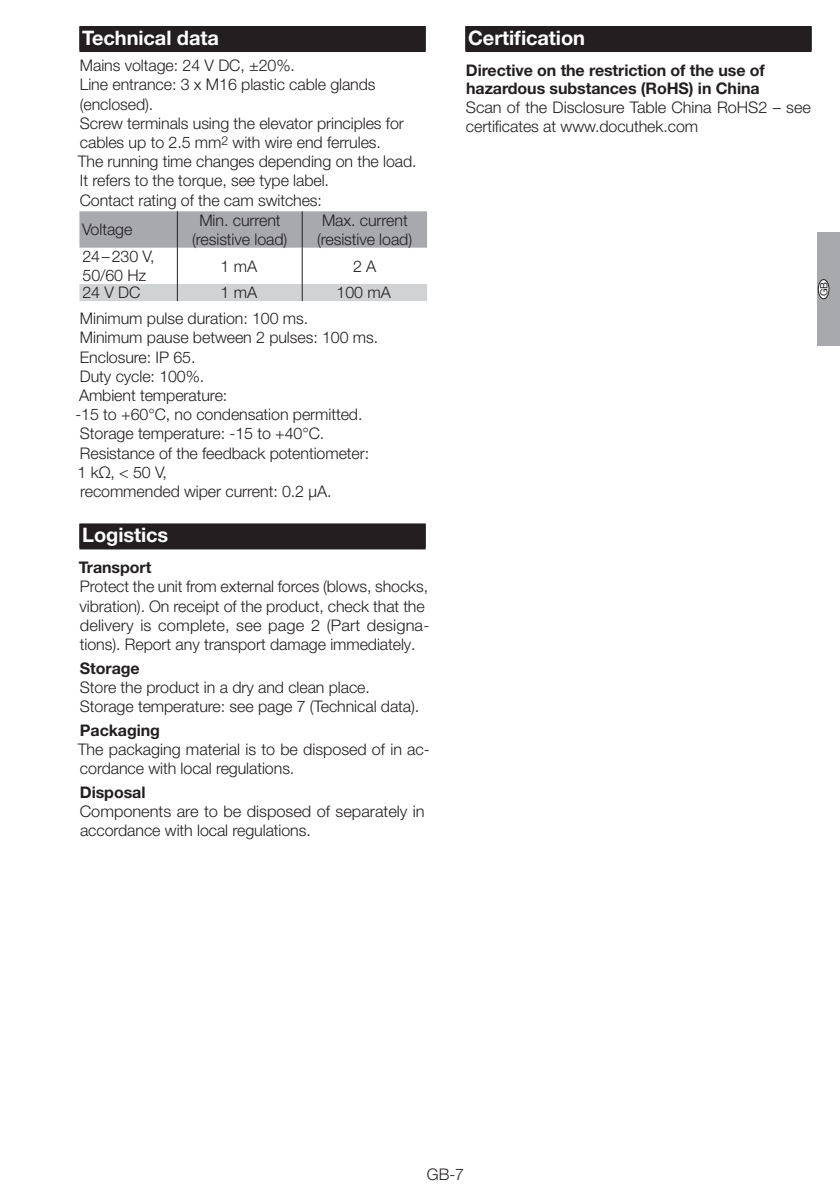
<style>
.page{position:relative;width:840px;height:1191px;background:#fff}
.page>*{position:absolute;margin:0;border:0;box-sizing:border-box;transform-origin:0 0}
.t1{font:700 20px "Helvetica Neue LT Pro";letter-spacing:-.005em;color:#fff}
.t2{font:300 16px/19.2px "Helvetica Neue LT Pro";letter-spacing:-.005em;color:#231f20}
.t3{font:700 16px/18px "Helvetica Neue LT Pro";letter-spacing:-.005em;color:#231f20}
.t4{font:10px "Helvetica Neue LT Pro";color:#231f20}
</style>
<div class="page">
<div style="left:816px;top:232px;width:23px;height:114px;background:#a8a9ad"></div>
<div style="left:817px;top:280px;width:11px;height:19px;background:#fff;border-radius:50%"></div>
<div style="left:817px;top:279px;width:11px;height:20px;border:1px solid #231f20;border-radius:50%"></div>
<div style="left:79px;top:26px;width:346px;height:26px;background:#231f20"></div>
<svg style="left:79px;top:523px;width:346px;height:26px"></svg>
<div style="left:79px;top:524px;width:346px;height:24px;background:#231f20"></div>
<div style="left:79px;top:211px;width:348px;height:37px;background:#a8a9ad"></div>
<hr style="left:177px;top:211px;width:1px;height:37px;background:#231f20">
<hr style="left:301px;top:211px;width:1px;height:37px;background:#231f20">
<hr style="left:177px;top:248px;width:1px;height:36px;background:#231f20">
<hr style="left:301px;top:248px;width:1px;height:36px;background:#231f20">
<div style="left:79px;top:284px;width:348px;height:17px;background:#d1d2d4"></div>
<div style="left:465px;top:26px;width:346px;height:26px;background:#231f20"></div>
<p class="t1" style="left:82px;top:25px;width:138px">Technical data</p>
<p class="t2" style="left:78px;top:56px;width:340px">Mains voltage: 24 V DC, ±20%.<br>Line entrance: 3 x M16 plastic cable glands (enclosed).<br>Screw terminals using the elevator principles for cables up to 2.5 mm<sup>2</sup> with wire end ferrules.<br>The running time changes depending on the load.<br>It refers to the torque, see type label.<br>Contact rating of the cam switches:</p>
<p class="t2" style="left:82px;top:220px;width:52px">Voltage</p>
<p class="t2" style="left:192px;top:210px;width:97px;text-align:center">Min. current (resistive load)</p>
<p class="t2" style="left:317px;top:210px;width:97px;text-align:center">Max. current (resistive load)</p>
<p class="t2" style="left:82px;top:246px;width:73px">24–230 V,<br>50/60 Hz</p>
<p class="t2" style="left:220px;top:256px;width:38px">1 mA</p>
<p class="t2" style="left:353px;top:256px;width:25px">2 A</p>
<p class="t2" style="left:82px;top:282px;width:59px">24 V DC</p>
<p class="t2" style="left:220px;top:282px;width:38px">1 mA</p>
<p class="t2" style="left:336px;top:282px;width:56px">100 mA</p>
<p class="t2" style="left:75px;top:308px;width:304px">Minimum pulse duration: 100 ms.<br>Minimum pause between 2 pulses: 100 ms.<br>Enclosure: IP 65.<br>Duty cycle: 100%.<br>Ambient temperature:<br>-15 to +60°C, no condensation permitted.<br>Storage temperature: -15 to +40°C.<br>Resistance of the feedback potentiometer:<br>1 kΩ, &lt; 50 V,<br>recommended wiper current: 0.2 μA.</p>
<p class="t1" style="left:82px;top:522px;width:87px">Logistics</p>
<p class="t3" style="left:79px;top:558px;width:74px">Transport</p>
<p class="t2" style="left:79px;top:577px;width:351px">Protect the unit from external forces (blows, shocks, vibration). On receipt of the product, check that the delivery is complete, see page 2 (Part designa&shy;tions). Report any transport damage immediately.</p>
<p class="t3" style="left:80px;top:658px;width:61px">Storage</p>
<p class="t2" style="left:80px;top:677px;width:341px">Store the product in a dry and clean place.<br>Storage temperature: see page 7 (Technical data).</p>
<p class="t3" style="left:80px;top:720px;width:81px">Packaging</p>
<p class="t2" style="left:78px;top:739px;width:353px">The packaging material is to be disposed of in ac&shy;cordance with local regulations.</p>
<p class="t3" style="left:80px;top:782px;width:67px">Disposal</p>
<p class="t2" style="left:80px;top:801px;width:346px">Components are to be disposed of separately in accordance with local regulations.</p>
<p class="t1" style="left:468px;top:25px;width:118px">Certification</p>
<p class="t3" style="left:465px;top:61px;width:300px">Directive on the restriction of the use of hazardous substances (RoHS) in China</p>
<p class="t2" style="left:465px;top:97px;width:346px">Scan of the Disclosure Table China RoHS2 – see certificates at www.docuthek.com</p>
<p class="t4" style="left:817px;top:296px;width:16px;rotate:-90deg">GB</p>
<p class="t2" style="left:426px;top:1164px;width:39px">GB-7</p>
</div>
